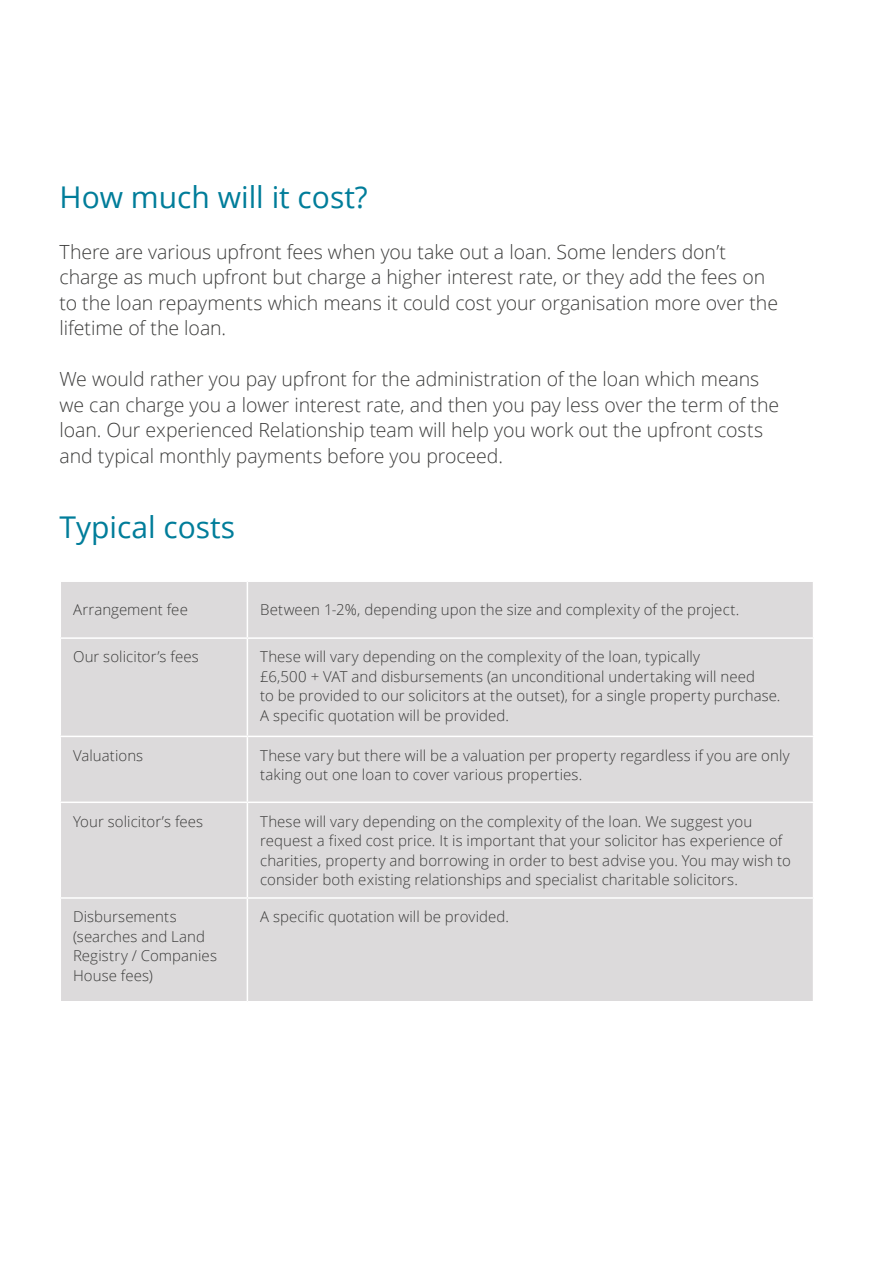
<style>
.page{position:relative;width:893px;height:1263px;background:#fff}
.page>*{position:absolute;margin:0;border:0;box-sizing:border-box;transform-origin:0 0}
.t1{font:30px "Open Sans";color:#007d9a}
.t2{font:300 19.5px/25.5px "Open Sans";letter-spacing:-.005em;color:#3c3c3b}
.t3{font:300 15px/19.5px "Open Sans";letter-spacing:.005em;color:#3c3c3b}
</style>
<div class="page">
<div style="left:61px;top:582px;width:752px;height:419px;background:#dcdadb"></div>
<hr style="left:247px;top:639px;width:1px;height:97px;background:#fff">
<hr style="left:60px;top:736px;width:187px;height:1px;background:#fff">
<hr style="left:247px;top:736px;width:567px;height:1px;background:#fff">
<hr style="left:247px;top:737px;width:1px;height:64px;background:#fff">
<hr style="left:60px;top:801px;width:187px;height:2px;background:#fff">
<hr style="left:247px;top:801px;width:567px;height:2px;background:#fff">
<hr style="left:247px;top:803px;width:1px;height:94px;background:#fff">
<hr style="left:60px;top:897px;width:187px;height:2px;background:#fff">
<hr style="left:247px;top:897px;width:567px;height:2px;background:#fff">
<hr style="left:247px;top:899px;width:1px;height:102px;background:#fff">
<hr style="left:247px;top:582px;width:1px;height:55px;background:#fff">
<hr style="left:60px;top:637px;width:187px;height:2px;background:#fff">
<hr style="left:247px;top:637px;width:567px;height:2px;background:#fff">
<h1 class="t1" style="left:60px;top:176px;width:310px">How much will it cost?</h1>
<p class="t2" style="left:60px;top:239px;width:720px">There are various upfront fees when you take out a loan. Some lenders don’t charge as much upfront but charge a higher interest rate, or they add the fees on to the loan repayments which means it could cost your organisation more over the lifetime of the loan.</p>
<p class="t2" style="left:60px;top:366px;width:721px">We would rather you pay upfront for the administration of the loan which means we can charge you a lower interest rate, and then you pay less over the term of the loan. Our experienced Relationship team will help you work out the upfront costs and typical monthly payments before you proceed.</p>
<h1 class="t1" style="left:60px;top:507px;width:177px">Typical costs</h1>
<p class="t3" style="left:73px;top:600px;width:116px">Arrangement fee</p>
<p class="t3" style="left:260px;top:600px;width:481px">Between 1-2%, depending upon the size and complexity of the project.</p>
<p class="t3" style="left:73px;top:647px;width:127px">Our solicitor’s fees</p>
<p class="t3" style="left:260px;top:647px;width:522px">These will vary depending on the complexity of the loan, typically<br>£6,500 + VAT and disbursements (an unconditional undertaking will need<br>to be provided to our solicitors at the outset), for a single property purchase.<br>A specific quotation will be provided.</p>
<p class="t3" style="left:73px;top:745px;width:72px">Valuations</p>
<p class="t3" style="left:260px;top:745px;width:531px">These vary but there will be a valuation per property regardless if you are only taking out one loan to cover various properties.</p>
<p class="t3" style="left:73px;top:811px;width:132px">Your solicitor’s fees</p>
<p class="t3" style="left:260px;top:811px;width:532px">These will vary depending on the complexity of the loan. We suggest you request a fixed cost price. It is important that your solicitor has experience of charities, property and borrowing in order to best advise you. You may wish to consider both existing relationships and specialist charitable solicitors.</p>
<p class="t3" style="left:73px;top:907px;width:145px">Disbursements (searches and Land<br>Registry / Companies<br>House fees)</p>
<p class="t3" style="left:260px;top:907px;width:251px">A specific quotation will be provided.</p>
</div>
